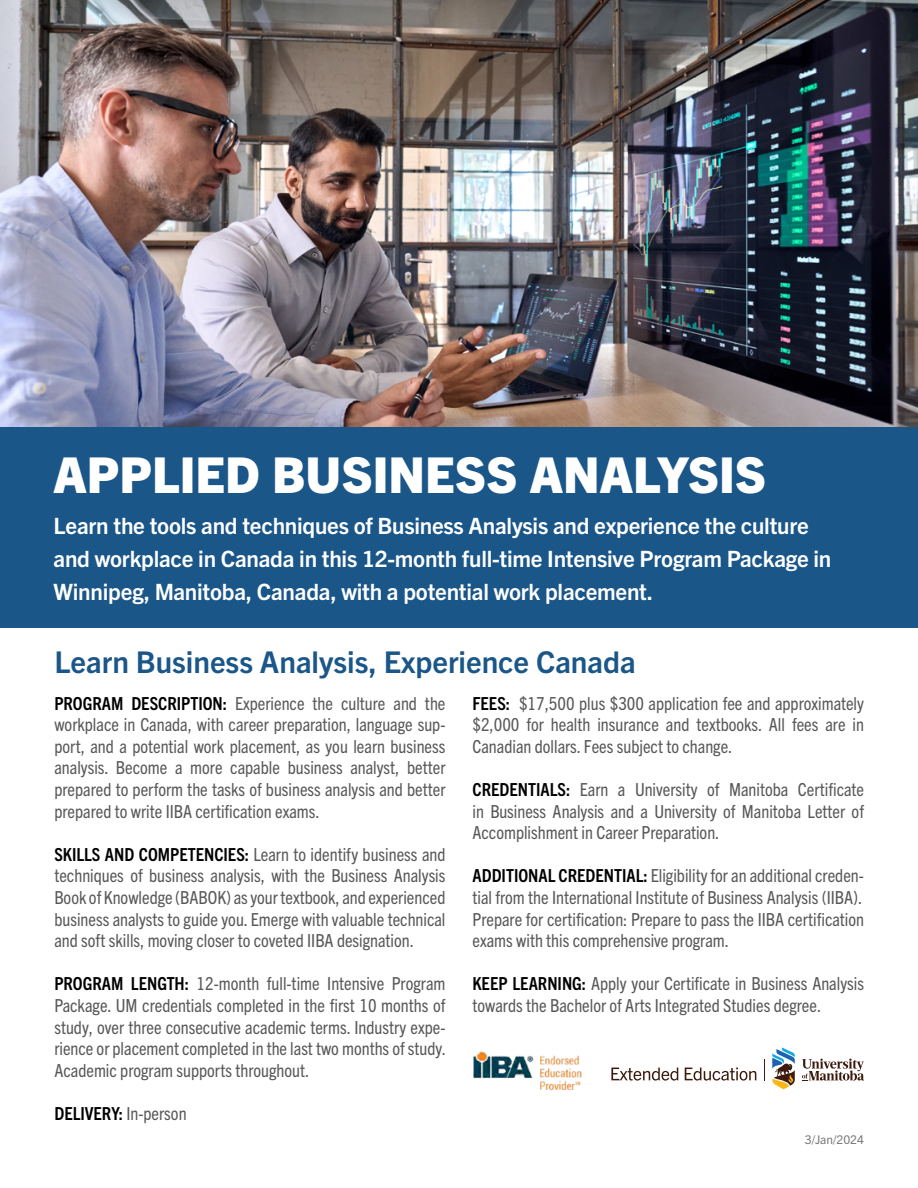
<style>
.page{position:relative;width:918px;height:1188px;background:#fff}
.page>*{position:absolute;margin:0;border:0;box-sizing:border-box;transform-origin:0 0}
.Heading_1{font:800 49.5px "Trade Gothic Next LT Pro";color:#fff}
.Heading_2{font:700 30px "Trade Gothic Next LT Pro";color:#1a5688}
.Paragraph_Style_1{font:700 22.5px/33px "Trade Gothic Next LT Pro";letter-spacing:-.01em;color:#fff}
.t1{font:condensed 18px/21.6px "Trade Gothic Next LT Pro";color:#575857;text-align:justify}
.t2{font:700 condensed 18px "Trade Gothic Next LT Pro";color:#000}
.t3{font:12px "Trade Gothic Next LT Pro";color:#787878}
.s1{font-weight:700;color:#000}
.s2{font-weight:400;color:#575857}
</style>
<div class="page">
<img style="left:0;top:0;width:918px;height:428px">
<div style="left:0;top:428px;width:918px;height:200px;background:#1a5688"></div>
<img style="left:473px;top:1051px;width:109px;height:40px">
<svg style="left:764px;top:1059px;width:1px;height:21px"></svg>
<svg style="left:611px;top:1068px;width:67px;height:13px"></svg>
<svg style="left:685px;top:1068px;width:71px;height:13px"></svg>
<svg style="left:802px;top:1059px;width:62px;height:22px"></svg>
<svg style="left:772px;top:1047px;width:23px;height:43px"></svg>
<p class="Heading_1" style="left:54px;top:440px;width:714px">APPLIED BUSINESS ANALYSIS</p>
<p class="Paragraph_Style_1" style="left:54px;top:508px;width:779px">Learn the tools and techniques of Business Analysis and experience the culture and workplace in Canada in this 12-month full-time Intensive Program Package in<br>Winnipeg, Manitoba, Canada, with a potential work placement.</p>
<p class="Heading_2" style="left:54px;top:641px;width:583px">Learn Business Analysis, Experience Canada</p>
<p class="t1" style="left:54px;top:691px;width:393px"><span class="s1">PROGRAM DESCRIPTION:</span> Experience the culture and the workplace in Canada, with career preparation, language sup&shy;port, and a potential work placement, as you learn business analysis. Become a more capable business analyst, better prepared to perform the tasks of business analysis and better prepared to write IIBA certification exams.</p>
<p class="t1" style="left:54px;top:842px;width:393px"><span class="s1">SKILLS AND COMPETENCIES:</span> Learn to identify business and techniques of business analysis, with the Business Analysis Book of Knowledge (BABOK) as your textbook, and experienced business analysts to guide you. Emerge with valuable technical and soft skills, moving closer to coveted IIBA designation.</p>
<p class="t1" style="left:54px;top:972px;width:393px"><span class="s1">PROGRAM LENGTH:</span> 12-month full-time Intensive Program Package. UM credentials completed in the first 10 months of study, over three consecutive academic terms. Industry expe&shy;rience or placement completed in the last two months of study.<br>Academic program supports throughout.</p>
<p class="t2" style="left:54px;top:1101px;width:134px">DELIVERY: <span class="s2">In-person</span></p>
<p class="t1" style="left:472px;top:691px;width:393px"><span class="s1">FEES:</span> $17,500 plus $300 application fee and approximately $2,000 for health insurance and textbooks. All fees are in Canadian dollars. Fees subject to change.</p>
<p class="t1" style="left:472px;top:777px;width:393px"><span class="s1">CREDENTIALS:</span> Earn a University of Manitoba Certificate in Business Analysis and a University of Manitoba Letter of Accomplishment in Career Preparation.</p>
<p class="t1" style="left:472px;top:864px;width:393px"><span class="s1">ADDITIONAL CREDENTIAL:</span> Eligibility for an additional creden&shy;tial from the International Institute of Business Analysis (IIBA).</p>
<p class="t1" style="left:472px;top:907px;width:393px">Prepare for certification: Prepare to pass the IIBA certification exams with this comprehensive program.</p>
<p class="t1" style="left:472px;top:972px;width:393px"><span class="s1">KEEP LEARNING:</span> Apply your Certificate in Business Analysis towards the Bachelor of Arts Integrated Studies degree.</p>
<p class="t3" style="left:805px;top:1131px;width:61px">3/Jan/2024</p>
</div>
